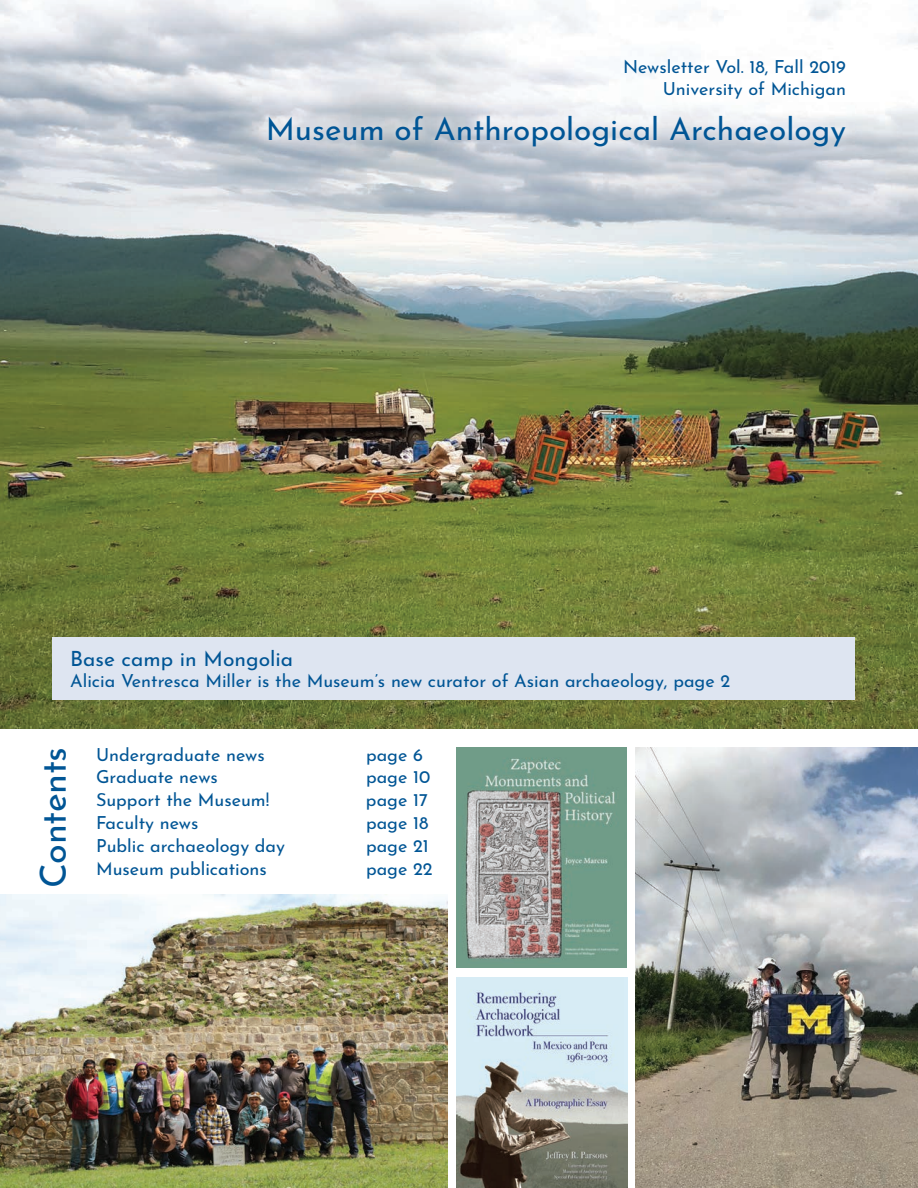
<style>
.page{position:relative;width:918px;height:1188px;background:#fff}
.page>*{position:absolute;margin:0;border:0;box-sizing:border-box;transform-origin:0 0}
.t1{font:36px "Josefin Sans";letter-spacing:-.01em;color:#005595}
.t2{font:31.5px "Josefin Sans";color:#005595}
.t3{font:21px "Josefin Sans";color:#005595}
.t4{font:18px/21.6px "Josefin Sans";color:#005595;text-align:right}
</style>
<div class="page">
<img style="left:0;top:0;width:918px;height:729px">
<img style="left:259px;top:106px;width:595px;height:50px">
<div style="left:52px;top:637px;width:803px;height:63px;background:#dee5f1"></div>
<img style="left:635px;top:747px;width:283px;height:441px">
<img style="left:0;top:895px;width:447px;height:293px">
<img style="left:457px;top:977px;width:171px;height:211px">
<img style="left:457px;top:747px;width:169px;height:221px">
<p class="t4" style="left:623px;top:58px;width:224px">Newsletter Vol. 18, Fall 2019<br>University of Michigan</p>
<h2 class="t2" style="left:266px;top:116px;width:582px">Museum of Anthropological Archaeology</h2>
<p class="t3" style="left:70px;top:650px;width:224px">Base camp in Mongolia</p>
<p class="t4" style="left:70px;top:672px;width:662px">Alicia Ventresca Miller is the Museum’s new curator of Asian archaeology, page 2</p>
<h1 class="t1" style="left:39px;top:888px;width:143px;rotate:-90deg">Contents</h1>
<p class="t4" style="left:96px;top:745px;width:170px">Undergraduate news</p>
<p class="t4" style="left:366px;top:745px;width:58px">page 6</p>
<p class="t4" style="left:96px;top:768px;width:123px">Graduate news</p>
<p class="t4" style="left:366px;top:768px;width:66px">page 10</p>
<p class="t4" style="left:96px;top:791px;width:175px">Support the Museum!</p>
<p class="t4" style="left:366px;top:791px;width:63px">page 17</p>
<p class="t4" style="left:96px;top:814px;width:104px">Faculty news</p>
<p class="t4" style="left:366px;top:814px;width:64px">page 18</p>
<p class="t4" style="left:96px;top:837px;width:191px">Public archaeology day</p>
<p class="t4" style="left:366px;top:837px;width:64px">page 21</p>
<p class="t4" style="left:96px;top:860px;width:172px">Museum publications</p>
<p class="t4" style="left:366px;top:860px;width:68px">page 22</p>
</div>
